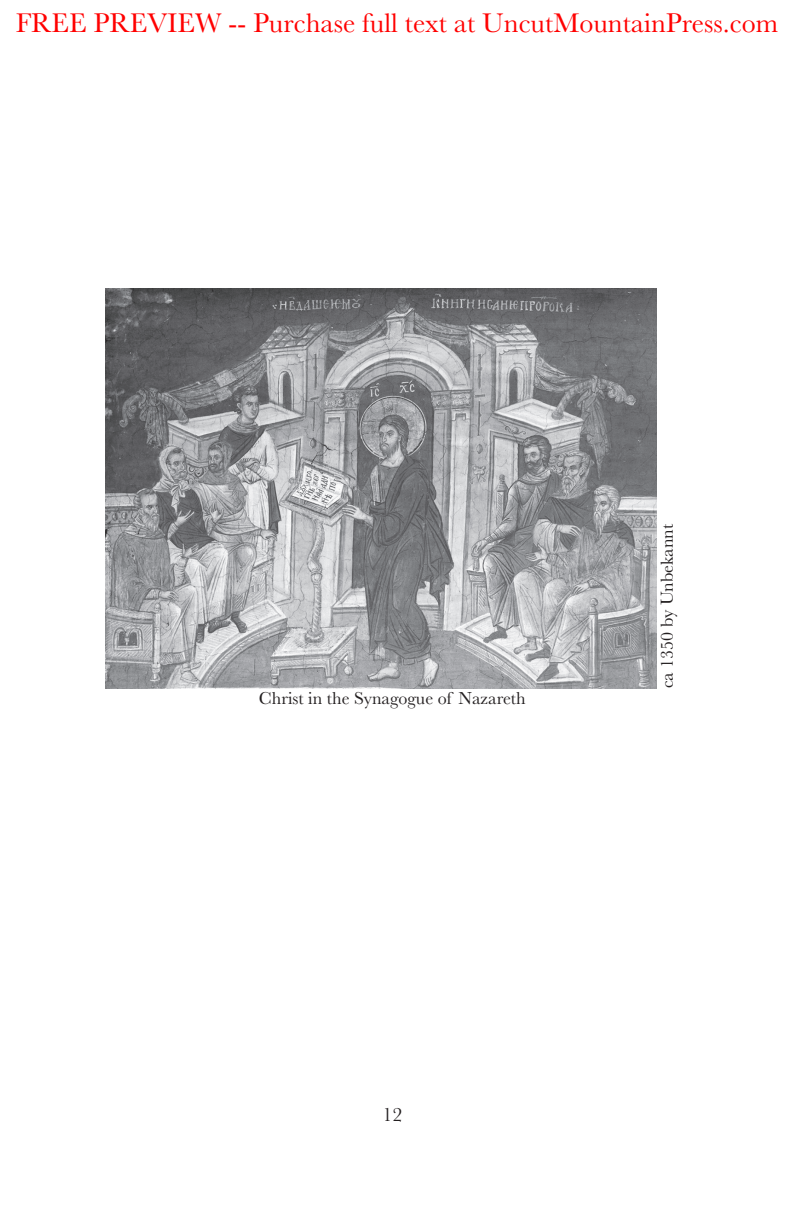
<style>
.page{position:relative;width:792px;height:1224px;background:#fff}
.page>*{position:absolute;margin:0;border:0;box-sizing:border-box;transform-origin:0 0}
.t1{font:28px "Baskerville";color:#f00}
.t2{font:20px "Baskerville";color:#231f20}
.t3{font:18px "Baskerville";color:#231f20}
</style>
<div class="page">
<img style="left:106px;top:288px;width:551px;height:400px">
<p class="t1" style="left:16px;top:5px;width:764px">FREE PREVIEW -- Purchase full text at UncutMountainPress.com</p>
<p class="t3" style="left:259px;top:687px;width:268px">Christ in the Synagogue of Nazareth</p>
<p class="t3" style="left:655px;top:688px;width:166px;rotate:-90deg">ca 1350 by Unbekannt</p>
<p class="t2" style="left:382px;top:1102px;width:21px">12</p>
</div>
